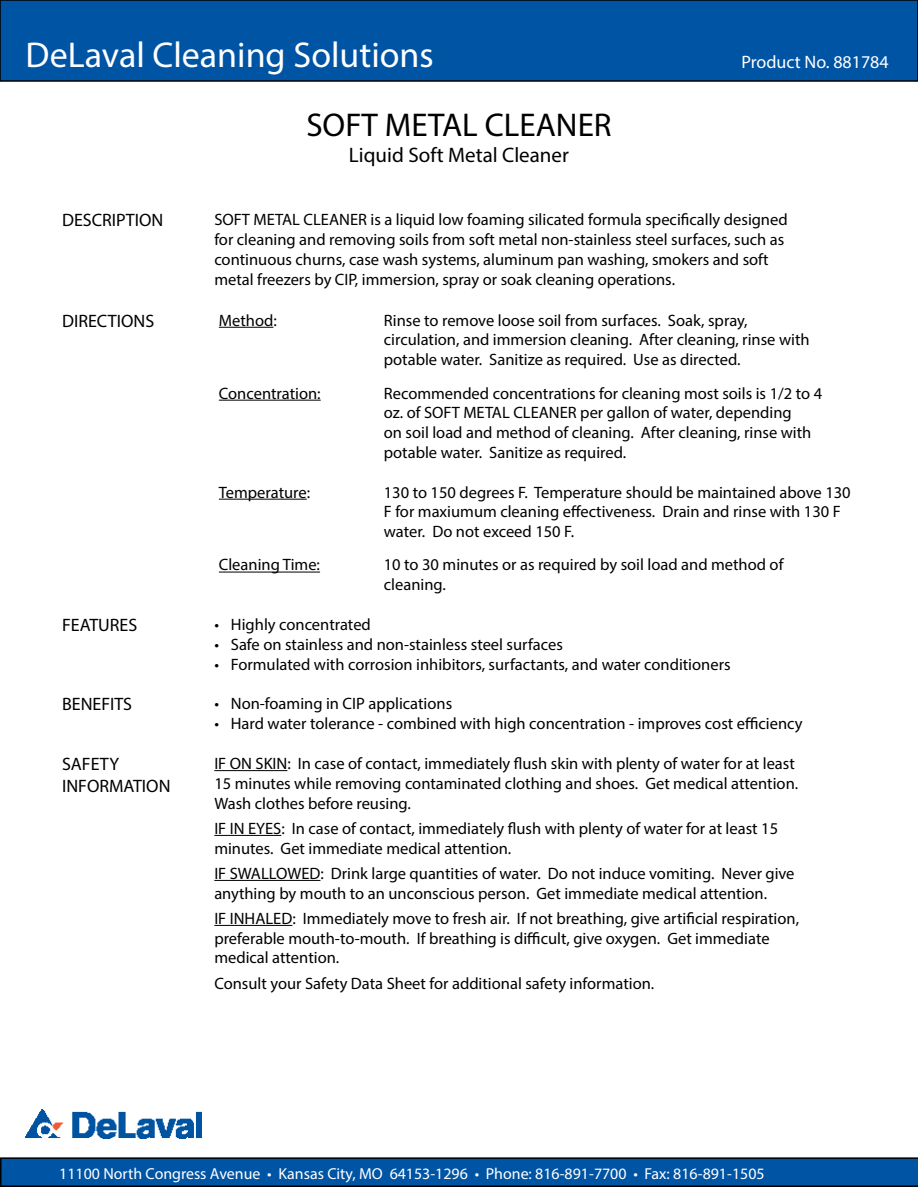
<style>
.page{position:relative;width:918px;height:1188px;background:#fff}
.page>*{position:absolute;margin:0;border:0;box-sizing:border-box;transform-origin:0 0}
.t1{font:36px "Myriad Pro";color:#fff}
.t2{font:33px "Myriad Pro";color:#000}
.t3{font:21px "Myriad Pro";color:#000}
.t4{font:18px/21.6px "Myriad Pro";color:#000}
.t5{font:18px "Myriad Pro";color:#fff}
.t6{font:16.5px/19.8px "Myriad Pro";color:#000}
.t7{font:15.9px "Myriad Pro";color:#fff}
</style>
<div class="page">
<div style="left:0;top:0;width:918px;height:81px;background:#0054a4"></div>
<div style="left:0;top:0;width:918px;height:82px;border:2px solid #000"></div>
<svg style="left:0;top:1157px;width:918px;height:30px;background:#034d93"></svg>
<img style="left:26px;top:1110px;width:176px;height:29px">
<hr style="left:219px;top:327px;width:54px;height:1px;background:#000">
<hr style="left:219px;top:400px;width:102px;height:1px;background:#000">
<hr style="left:219px;top:499px;width:88px;height:1px;background:#000">
<hr style="left:219px;top:572px;width:101px;height:1px;background:#000">
<hr style="left:214px;top:770px;width:73px;height:1px;background:#000">
<hr style="left:214px;top:835px;width:67px;height:1px;background:#000">
<hr style="left:214px;top:880px;width:106px;height:1px;background:#000">
<hr style="left:214px;top:925px;width:78px;height:1px;background:#000">
<h1 class="t1" style="left:26px;top:33px;width:410px">DeLaval Cleaning Solutions</h1>
<h2 class="t2" style="left:306px;top:105px;width:307px">SOFT METAL CLEANER</h2>
<p class="t3" style="left:349px;top:142px;width:222px">Liquid Soft Metal Cleaner</p>
<p class="t5" style="left:741px;top:50px;width:149px">Product No. 881784</p>
<p class="t4" style="left:62px;top:209px;width:103px">DESCRIPTION</p>
<p class="t6" style="left:214px;top:210px;width:575px">SOFT METAL CLEANER is a liquid low foaming silicated formula specifically designed for cleaning and removing soils from soft metal non-stainless steel surfaces, such as continuous churns, case wash systems, aluminum pan washing, smokers and soft metal freezers by CIP, immersion, spray or soak cleaning operations.</p>
<p class="t4" style="left:62px;top:310px;width:94px">DIRECTIONS</p>
<p class="t6" style="left:219px;top:310px;width:60px">Method:</p>
<p class="t6" style="left:384px;top:310px;width:427px">Rinse to remove loose soil from surfaces. Soak, spray, circulation, and immersion cleaning. After cleaning, rinse with potable water. Sanitize as required. Use as directed.</p>
<p class="t6" style="left:219px;top:383px;width:103px">Concentration:</p>
<p class="t6" style="left:384px;top:383px;width:440px">Recommended concentrations for cleaning most soils is 1/2 to 4 oz. of SOFT METAL CLEANER per gallon of water, depending<br>on soil load and method of cleaning. After cleaning, rinse with potable water. Sanitize as required.</p>
<p class="t6" style="left:219px;top:482px;width:93px">Temperature:</p>
<p class="t6" style="left:384px;top:482px;width:468px">130 to 150 degrees F. Temperature should be maintained above 130<br>F for maxiumum cleaning effectiveness. Drain and rinse with 130 F water. Do not exceed 150 F.</p>
<p class="t6" style="left:219px;top:555px;width:103px">Cleaning Time:</p>
<p class="t6" style="left:384px;top:555px;width:401px">10 to 30 minutes or as required by soil load and method of cleaning.</p>
<p class="t4" style="left:62px;top:614px;width:77px">FEATURES</p>
<p class="t6" style="left:214px;top:614px;width:158px">• Highly concentrated</p>
<p class="t6" style="left:214px;top:634px;width:350px">• Safe on stainless and non-stainless steel surfaces</p>
<p class="t6" style="left:214px;top:654px;width:518px">• Formulated with corrosion inhibitors, surfactants, and water conditioners</p>
<p class="t4" style="left:62px;top:693px;width:72px">BENEFITS</p>
<p class="t6" style="left:214px;top:694px;width:239px">• Non-foaming in CIP applications</p>
<p class="t6" style="left:214px;top:713px;width:590px">• Hard water tolerance - combined with high concentration - improves cost efficiency</p>
<p class="t4" style="left:62px;top:753px;width:110px">SAFETY<br>INFORMATION</p>
<p class="t6" style="left:214px;top:753px;width:585px">IF ON SKIN: In case of contact, immediately flush skin with plenty of water for at least<br>15 minutes while removing contaminated clothing and shoes. Get medical attention.<br>Wash clothes before reusing.</p>
<p class="t6" style="left:214px;top:818px;width:565px">IF IN EYES: In case of contact, immediately flush with plenty of water for at least 15 minutes. Get immediate medical attention.</p>
<p class="t6" style="left:214px;top:863px;width:582px">IF SWALLOWED: Drink large quantities of water. Do not induce vomiting. Never give anything by mouth to an unconscious person. Get immediate medical attention.</p>
<p class="t6" style="left:214px;top:908px;width:586px">IF INHALED: Immediately move to fresh air. If not breathing, give artificial respiration, preferable mouth-to-mouth. If breathing is difficult, give oxygen. Get immediate medical attention.</p>
<p class="t6" style="left:214px;top:973px;width:442px">Consult your Safety Data Sheet for additional safety information.</p>
<p class="t7" style="left:59px;top:1164px;width:707px">11100 North Congress Avenue • Kansas City, MO 64153-1296 • Phone: 816-891-7700 • Fax: 816-891-1505</p>
</div>
